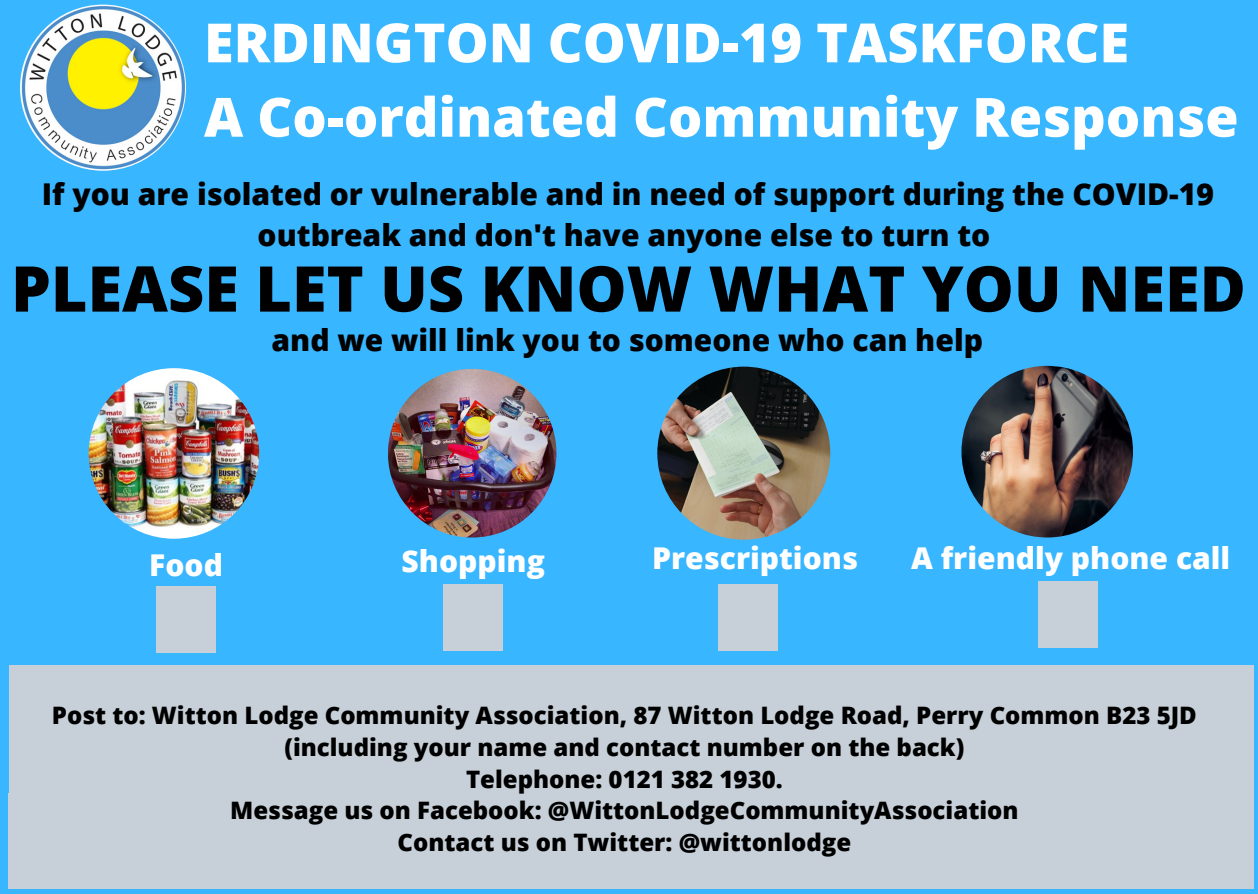
<style>
.page{position:relative;width:1258px;height:894px;background:#fff}
.page>*{position:absolute;margin:0;border:0;box-sizing:border-box;transform-origin:0 0}
.t1{font:800 63px "Open Sans";color:#000}
.t2{font:800 54px/74.4px "Open Sans";color:#fff}
.t3{font:800 30px/40.5px "Open Sans";color:#000;text-align:center}
.t4{font:800 30px "Open Sans";color:#fff}
.t5{font:800 24px/31.5px "Open Sans";color:#000;text-align:center}
</style>
<div class="page">
<div style="left:0;top:0;width:1258px;height:893px;background:#38b6ff"></div>
<img style="left:20px;top:5px;width:166px;height:166px;border-radius:50%">
<img style="left:89px;top:368px;width:170px;height:170px;border-radius:50%">
<img style="left:388px;top:369px;width:168px;height:168px;border-radius:50%">
<img style="left:657px;top:366px;width:173px;height:173px;border-radius:50%">
<img style="left:961px;top:366px;width:172px;height:171px;border-radius:50%">
<div style="left:156px;top:585px;width:60px;height:67px;background:#c7d0d8"></div>
<div style="left:444px;top:583px;width:59px;height:67px;background:#c7d0d8"></div>
<div style="left:719px;top:583px;width:59px;height:67px;background:#c7d0d8"></div>
<div style="left:1038px;top:581px;width:60px;height:67px;background:#c7d0d8"></div>
<div style="left:9px;top:664px;width:1244px;height:141px;background:#c7d0d8"></div>
<div style="left:8px;top:793px;width:1245px;height:95px;background:#c7d0d8"></div>
<h2 class="t2" style="left:204px;top:4px;width:1036px">ERDINGTON COVID-19 TASKFORCE<br>A Co-ordinated Community Response</h2>
<p class="t3" style="left:42px;top:173px;width:1173px">If you are isolated or vulnerable and in need of support during the COVID-19 outbreak and don't have anyone else to turn to</p>
<h1 class="t1" style="left:11px;top:244px;width:1236px">PLEASE LET US KNOW WHAT YOU NEED</h1>
<p class="t3" style="left:271px;top:318px;width:713px">and we will link you to someone who can help</p>
<p class="t4" style="left:149px;top:544px;width:75px">Food</p>
<p class="t4" style="left:402px;top:539px;width:145px">Shopping</p>
<p class="t4" style="left:652px;top:537px;width:207px">Prescriptions</p>
<p class="t4" style="left:911px;top:537px;width:320px">A friendly phone call</p>
<p class="t5" style="left:52px;top:699px;width:1146px">Post to: Witton Lodge Community Association, 87 Witton Lodge Road, Perry Common B23 5JD (including your name and contact number on the back)<br>Telephone: 0121 382 1930.<br>Message us on Facebook: @WittonLodgeCommunityAssociation<br>Contact us on Twitter: @wittonlodge</p>
</div>
